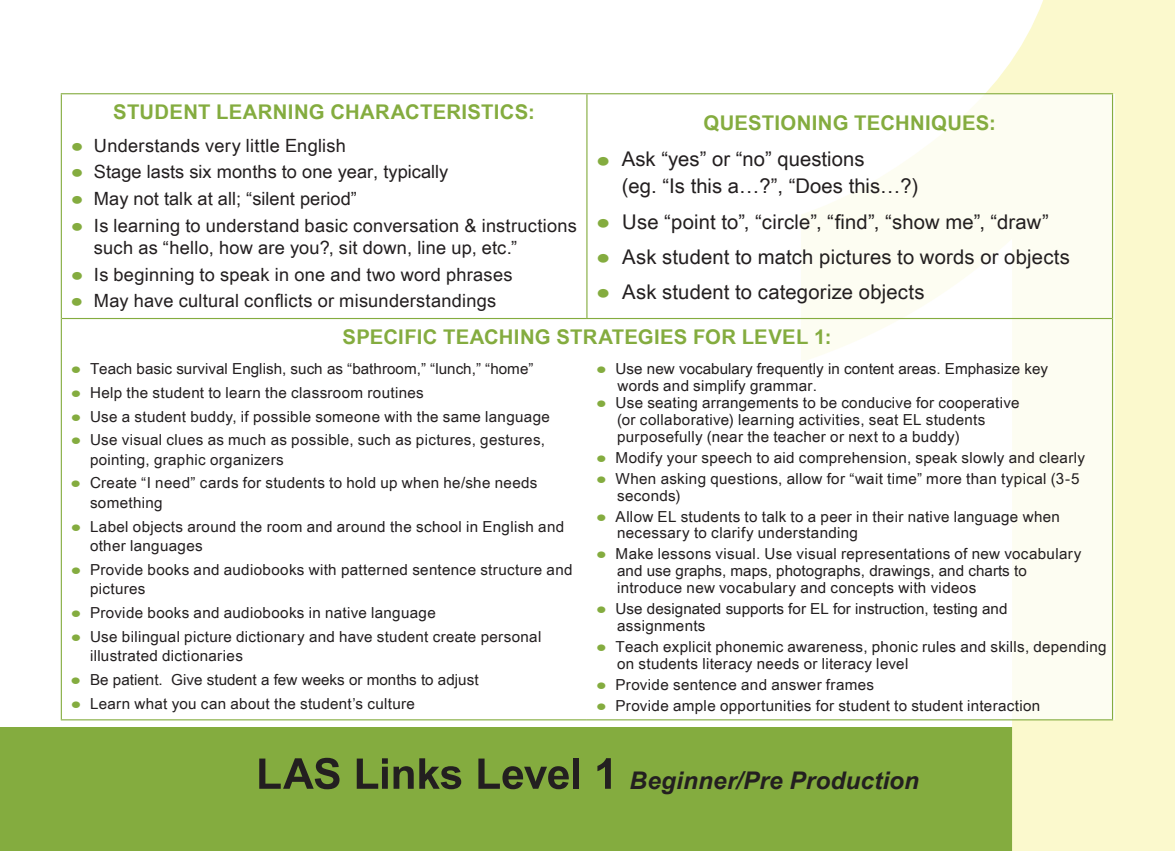
<style>
.page{position:relative;width:1175px;height:851px;background:#fff}
.page>*{position:absolute;margin:0;border:0;box-sizing:border-box;transform-origin:0 0}
.t1{font:700 42.52px "Arial Narrow";color:#231f20;scale:1.22 1}
.t2{font:italic 700 24.3px "Arial Narrow";letter-spacing:.005em;color:#231f20;scale:1.22 1}
.t3{font:20.25px/27px "Arial Narrow";letter-spacing:.005em;color:#231f20;scale:1.22 1}
.t4{font:700 20.25px "Arial Narrow";letter-spacing:.01em;color:#84ac3f;scale:1.22 1}
.t5{font:18.22px/22.5px "Arial Narrow";letter-spacing:.01em;color:#231f20;scale:1.22 1}
.t6{font:15.3px/16.9px "Arial Narrow";letter-spacing:.015em;color:#231f20;scale:1.22 1}
.s1{color:#84ac3f}
.s2{font-style:normal;font-size:42.52px}
</style>
<div class="page">
<div style="left:0;top:727px;width:1174px;height:123px;background:#84ac3f"></div>
<svg style="left:801px;top:0;width:373px;height:850px;fill:#fbf9cd"></svg>
<div style="left:61px;top:94px;width:1053px;height:626px;background:#fff"></div>
<hr style="left:61px;top:93px;width:526px;height:1px;background:#84ac3f">
<hr style="left:61px;top:94px;width:1px;height:224px;background:#84ac3f">
<hr style="left:587px;top:93px;width:526px;height:1px;background:#84ac3f">
<hr style="left:1112px;top:94px;width:1px;height:224px;background:#84ac3f">
<hr style="left:61px;top:318px;width:1px;height:35px;background:#84ac3f">
<hr style="left:1112px;top:318px;width:1px;height:35px;background:#84ac3f">
<hr style="left:61px;top:353px;width:1px;height:366px;background:#84ac3f">
<hr style="left:1112px;top:353px;width:1px;height:366px;background:#84ac3f">
<hr style="left:61px;top:719px;width:526px;height:1px;background:#84ac3f">
<hr style="left:587px;top:719px;width:526px;height:1px;background:#84ac3f">
<hr style="left:586px;top:94px;width:1px;height:224px;background:#84ac3f">
<hr style="left:62px;top:318px;width:525px;height:1px;background:#84ac3f">
<hr style="left:587px;top:318px;width:525px;height:1px;background:#84ac3f">
<h3 class="t4" style="left:113px;top:97px;width:12px">STU</h3>
<h3 class="t4" style="left:155px;top:97px;width:85px">DENT LEARNING</h3>
<h3 class="t4" style="left:330px;top:97px;width:10px">CHARACT</h3>
<h3 class="t4" style="left:433px;top:97px;width:19px">ERISTICS</h3>
<h3 class="t4" style="left:528px;top:97px;width:7px">:</h3>
<p class="t5" style="left:70px;top:133px;width:227px"><span class="s1">●</span> Understands very little English</p>
<p class="t5" style="left:70px;top:160px;width:311px"><span class="s1">●</span> Stage lasts six months to one year, typically</p>
<p class="t5" style="left:70px;top:186px;width:236px"><span class="s1">●</span> May not talk at all; “silent period”</p>
<p class="t5" style="left:94px;top:213px;width:397px;text-indent:-24px"><span class="s1">●</span> Is learning to understand basic conversation &amp; instructions such as “hello, how are you?, sit down, line up, etc.”</p>
<p class="t5" style="left:70px;top:262px;width:364px"><span class="s1">●</span> Is beginning to speak in one and two word phrases</p>
<p class="t5" style="left:70px;top:289px;width:351px"><span class="s1">●</span> May have cultural conflicts or misunderstandings</p>
<h3 class="t4" style="left:703px;top:107px;width:48px">QUESTIONING</h3>
<h3 class="t4" style="left:854px;top:107px;width:33px">TECHNI</h3>
<h3 class="t4" style="left:931px;top:107px;width:55px">QUES:</h3>
<h3 class="t3" style="left:622px;top:145px;width:245px;text-indent:-26px"><span class="s1">●</span> Ask “yes” or “no” questions<br>(eg. “Is this a…?”, “Does this…?)</h3>
<h3 class="t3" style="left:596px;top:207px;width:373px"><span class="s1">●</span> Use “point to”, “circle”, “find”, “show me”, “draw”</h3>
<h3 class="t3" style="left:596px;top:242px;width:390px"><span class="s1">●</span> Ask student to match pictures to words or objects</h3>
<h3 class="t3" style="left:596px;top:278px;width:271px"><span class="s1">●</span> Ask student to categorize objects</h3>
<h3 class="t4" style="left:342px;top:321px;width:44px">SPECIFIC</h3>
<h3 class="t4" style="left:443px;top:321px;width:34px">TEACHING</h3>
<h3 class="t4" style="left:556px;top:321px;width:12px">STRAT</h3>
<h3 class="t4" style="left:624px;top:321px;width:69px">EGIES FOR</h3>
<h3 class="t4" style="left:742px;top:321px;width:75px">LEVEL 1:</h3>
<p class="t6" style="left:70px;top:360px;width:381px"><span class="s1">●</span> Teach basic survival English, such as “bathroom,” “lunch,” “home”</p>
<p class="t6" style="left:70px;top:383px;width:291px"><span class="s1">●</span> Help the student to learn the classroom routines</p>
<p class="t6" style="left:70px;top:407px;width:394px"><span class="s1">●</span> Use a student buddy, if possible someone with the same language</p>
<p class="t6" style="left:90px;top:429px;width:374px;line-height:19.6px;text-indent:-20px"><span class="s1">●</span> Use visual clues as much as possible, such as pictures, gestures, pointing, graphic organizers</p>
<p class="t6" style="left:90px;top:472px;width:368px;line-height:19.6px;text-indent:-20px"><span class="s1">●</span> Create “I need” cards for students to hold up when he/she needs something</p>
<p class="t6" style="left:90px;top:516px;width:390px;line-height:19.6px;text-indent:-20px"><span class="s1">●</span> Label objects around the room and around the school in English and other languages</p>
<p class="t6" style="left:90px;top:559px;width:397px;line-height:19.6px;text-indent:-20px"><span class="s1">●</span> Provide books and audiobooks with patterned sentence structure and pictures</p>
<p class="t6" style="left:70px;top:603px;width:301px"><span class="s1">●</span> Provide books and audiobooks in native language</p>
<p class="t6" style="left:90px;top:626px;width:371px;line-height:19.6px;text-indent:-20px"><span class="s1">●</span> Use bilingual picture dictionary and have student create personal illustrated dictionaries</p>
<p class="t6" style="left:70px;top:670px;width:336px"><span class="s1">●</span> Be patient. Give student a few weeks or months to adjust</p>
<p class="t6" style="left:70px;top:694px;width:284px"><span class="s1">●</span> Learn what you can about the student’s culture</p>
<p class="t6" style="left:617px;top:360px;width:354px;text-indent:-22px"><span class="s1">●</span> Use new vocabulary frequently in content areas. Emphasize key words and simplify grammar.</p>
<p class="t6" style="left:617px;top:393px;width:331px;text-indent:-21px"><span class="s1">●</span> Use seating arrangements to be conducive for cooperative (or collaborative) learning activities, seat EL students purposefully (near the teacher or next to a buddy)</p>
<p class="t6" style="left:596px;top:448px;width:402px"><span class="s1">●</span> Modify your speech to aid comprehension, speak slowly and clearly</p>
<p class="t6" style="left:617px;top:469px;width:380px;text-indent:-21px"><span class="s1">●</span> When asking questions, allow for “wait time” more than typical (3-5 seconds)</p>
<p class="t6" style="left:617px;top:507px;width:364px;text-indent:-21px"><span class="s1">●</span> Allow EL students to talk to a peer in their native language when necessary to clarify understanding</p>
<p class="t6" style="left:617px;top:545px;width:382px;text-indent:-21px"><span class="s1">●</span> Make lessons visual. Use visual representations of new vocabulary and use graphs, maps, photographs, drawings, and charts to introduce new vocabulary and concepts with videos</p>
<p class="t6" style="left:617px;top:599px;width:321px;text-indent:-21px"><span class="s1">●</span> Use designated supports for EL for instruction, testing and assignments</p>
<p class="t6" style="left:617px;top:637px;width:403px;text-indent:-21px"><span class="s1">●</span> Teach explicit phonemic awareness, phonic rules and skills, depending on students literacy needs or literacy level</p>
<p class="t6" style="left:596px;top:675px;width:230px"><span class="s1">●</span> Provide sentence and answer frames</p>
<p class="t6" style="left:596px;top:696px;width:366px"><span class="s1">●</span> Provide ample opportunities for student to student interaction</p>
<h1 class="t1" style="left:256px;top:741px;width:23px">LAS</h1>
<h2 class="t2" style="left:353px;top:761px;width:465px"><span class="s2">Links Level 1</span> Beginner/Pre Production</h2>
</div>
